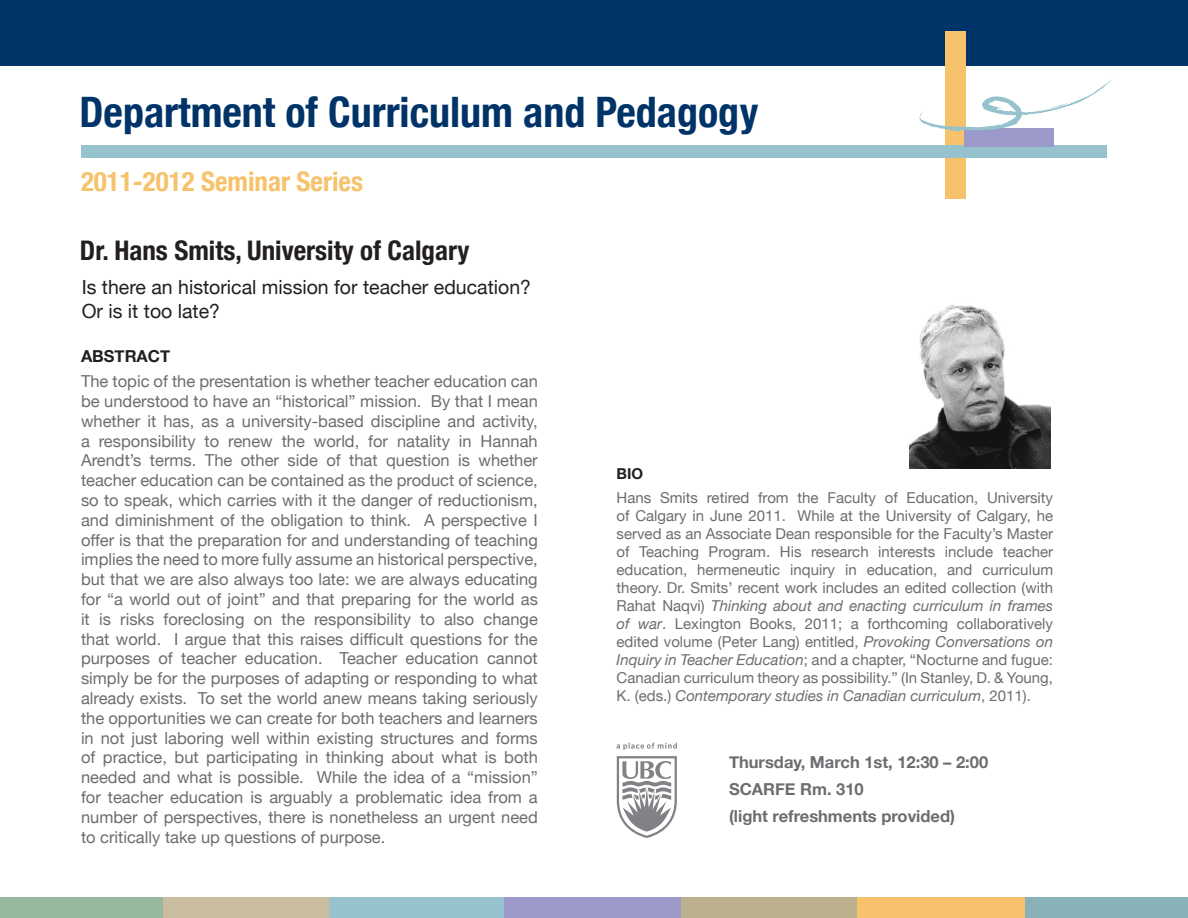
<style>
.page{position:relative;width:1188px;height:918px;background:#fff}
.page>*{position:absolute;margin:0;border:0;box-sizing:border-box;transform-origin:0 0}
.t1{font:700 condensed 42px "Helvetica Neue";color:#003367}
.t2{font:700 condensed 27px "Helvetica Neue";color:#231f20}
.t3{font:700 condensed 27px "Helvetica Neue";color:#f6c26b}
.t4{font:19.5px/23.4px "Helvetica Neue";color:#231f20}
.t5{font:16.5px/19.8px "Helvetica Neue";color:#6c6d70;text-align:justify}
.t6{font:700 16.5px "Helvetica Neue";color:#6c6d70}
.t7{font:700 16.5px "Helvetica Neue";color:#231f20}
.t8{font:15px/18px "Helvetica Neue";color:#6c6d70;text-align:justify}
.t9{font:700 15px "Helvetica Neue";color:#231f20}
.s1{font-style:italic}
</style>
<div class="page">
<div style="left:0;top:0;width:1188px;height:66px;background:#003367"></div>
<div style="left:0;top:887px;width:167px;height:31px;background:#98b89e"></div>
<div style="left:163px;top:888px;width:177px;height:30px;background:#c9bca1"></div>
<div style="left:855px;top:887px;width:173px;height:31px;background:#f6c26b"></div>
<div style="left:329px;top:889px;width:178px;height:29px;background:#95c2cc"></div>
<div style="left:504px;top:887px;width:178px;height:31px;background:#9b98ca"></div>
<div style="left:1025px;top:888px;width:163px;height:30px;background:#89b2b8"></div>
<div style="left:681px;top:887px;width:176px;height:31px;background:#bdb08f"></div>
<div style="left:0;top:823px;width:1188px;height:74px;background:#fff"></div>
<div style="left:945px;top:32px;width:20px;height:168px;background:#f6c26b"></div>
<div style="left:81px;top:146px;width:1026px;height:12px;background:#95c2cc"></div>
<div style="left:964px;top:128px;width:90px;height:19px;background:#9b98ca"></div>
<svg style="left:919px;top:78px;width:194px;height:54px"></svg>
<img style="left:909px;top:305px;width:142px;height:163px">
<svg style="left:617px;top:756px;width:60px;height:82px"></svg>
<svg style="left:616px;top:743px;width:61px;height:7px"></svg>
<p class="t1" style="left:80px;top:86px;width:680px">Department of Curriculum and Pedagogy</p>
<p class="t3" style="left:81px;top:165px;width:284px">2011-2012 Seminar Series</p>
<p class="t2" style="left:80px;top:234px;width:391px">Dr. Hans Smits, University of Calgary</p>
<p class="t4" style="left:82px;top:275px;width:451px">Is there an historical mission for teacher education?<br>Or is it too late?</p>
<p class="t7" style="left:81px;top:346px;width:91px">ABSTRACT</p>
<p class="t5" style="left:81px;top:371px;width:458px">The topic of the presentation is whether teacher education can be understood to have an “historical” mission. By that I mean whether it has, as a university-based discipline and activity, a responsibility to renew the world, for natality in Hannah Arendt’s terms. The other side of that question is whether teacher education can be contained as the product of science, so to speak, which carries with it the danger of reductionism, and diminishment of the obligation to think. A perspective I offer is that the preparation for and understanding of teaching implies the need to more fully assume an historical perspective, but that we are also always too late: we are always educating for “a world out of joint” and that preparing for the world as it is risks foreclosing on the responsibility to also change that world. I argue that this raises difficult questions for the purposes of teacher education. Teacher education cannot simply be for the purposes of adapting or responding to what already exists. To set the world anew means taking seriously the opportunities we can create for both teachers and learners in not just laboring well within existing structures and forms of practice, but participating in thinking about what is both needed and what is possible. While the idea of a “mission” for teacher education is arguably a problematic idea from a number of perspectives, there is nonetheless an urgent need to critically take up questions of purpose.</p>
<p class="t9" style="left:617px;top:464px;width:28px">BIO</p>
<p class="t8" style="left:617px;top:488px;width:438px">Hans Smits retired from the Faculty of Education, University of Calgary in June 2011. While at the University of Calgary, he served as an Associate Dean responsible for the Faculty’s Master of Teaching Program. His research interests include teacher education, hermeneutic inquiry in education, and curriculum theory. Dr. Smits’ recent work includes an edited collection (with Rahat Naqvi) <span class="s1">Thinking about and enacting curriculum in frames of war</span>. Lexington Books, 2011; a forthcoming collaboratively edited volume (Peter Lang) entitled, <span class="s1">Provoking Conversations on Inquiry in Teacher Education</span>; and a chapter, “Nocturne and fugue:<br>Canadian curriculum theory as possibility.” (In Stanley, D. &amp; Young, K. (eds.) <span class="s1">Contemporary studies in Canadian curriculum</span>, 2011).</p>
<p class="t6" style="left:729px;top:752px;width:261px">Thursday, March 1st, 12:30 – 2:00</p>
<p class="t6" style="left:729px;top:779px;width:136px">SCARFE Rm. 310</p>
<p class="t6" style="left:729px;top:806px;width:228px">(light refreshments provided)</p>
</div>
